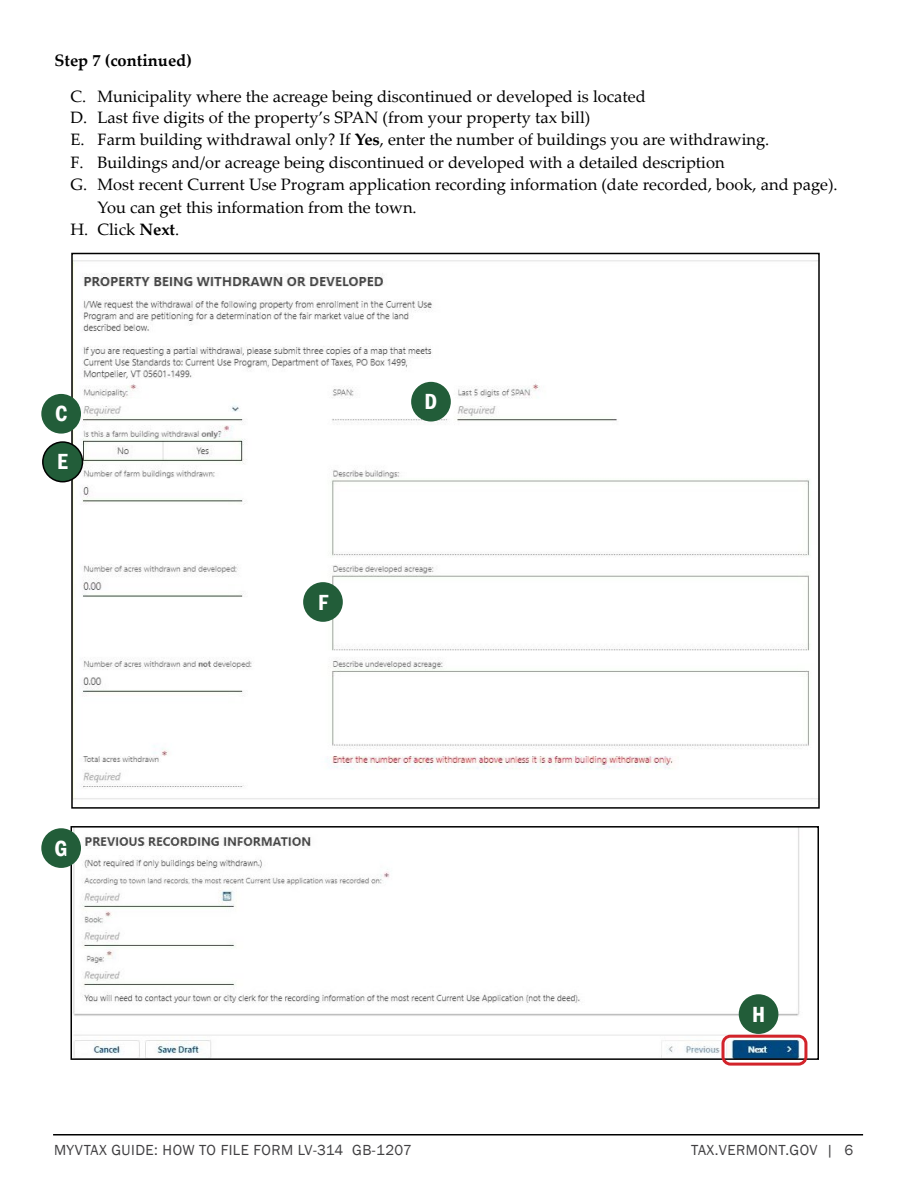
<style>
.page{position:relative;width:918px;height:1188px;background:#fff}
.page>*{position:absolute;margin:0;border:0;box-sizing:border-box;transform-origin:0 0}
.t1{font:600 condensed 22.5px "Franklin Gothic";color:#fff}
.t2{font:16.5px/21px "Palatino Linotype";color:#000}
.t3{font:700 16.5px "Palatino Linotype";color:#000}
.t4{font:15px "Franklin Gothic";letter-spacing:.03em;color:#414042}
.s1{font-weight:700}
</style>
<div class="page">
<hr style="left:53px;top:1134px;width:810px;height:2px;background:#000">
<img style="left:74px;top:260px;width:743px;height:540px">
<img style="left:73px;top:829px;width:734px;height:228px">
<div style="left:70px;top:826px;width:749px;height:234px;border:2px solid #000"></div>
<div style="left:722px;top:1035px;width:85px;height:31px;border:3px solid #d2232a;border-radius:8px"></div>
<div style="left:41px;top:394px;width:40px;height:40px;background:#225d39;border-radius:50%"></div>
<div style="left:411px;top:382px;width:40px;height:40px;background:#225d39;border-radius:50%"></div>
<div style="left:43px;top:442px;width:40px;height:40px;background:#225d39;border-radius:50%"></div>
<div style="left:42px;top:441px;width:41px;height:41px;border:2px solid #000;border-radius:50%"></div>
<div style="left:303px;top:582px;width:40px;height:40px;background:#225d39;border-radius:50%"></div>
<div style="left:739px;top:994px;width:39px;height:40px;background:#225d39;border-radius:50%"></div>
<div style="left:41px;top:828px;width:40px;height:40px;background:#225d39;border-radius:50%"></div>
<p class="t3" style="left:54px;top:49px;width:139px">Step 7 (continued)</p>
<p class="t2" style="left:70px;top:85px;width:577px">C. Municipality where the acreage being discontinued or developed is located<br>D. Last five digits of the property’s SPAN (from your property tax bill)</p>
<p class="t2" style="left:70px;top:129px;width:700px">E. Farm building withdrawal only? If <span class="s1">Yes</span>, enter the number of buildings you are withdrawing.</p>
<p class="t2" style="left:70px;top:151px;width:656px">F. Buildings and/or acreage being discontinued or developed with a detailed description</p>
<p class="t2" style="left:70px;top:174px;width:769px">G. Most recent Current Use Program application recording information (date recorded, book, and page).</p>
<p class="t2" style="left:97px;top:196px;width:321px">You can get this information from the town.</p>
<p class="t2" style="left:70px;top:219px;width:110px">H. Click <span class="s1">Next</span>.</p>
<h1 class="t1" style="left:55px;top:399px;width:14px">C</h1>
<h1 class="t1" style="left:57px;top:447px;width:12px">E</h1>
<h1 class="t1" style="left:55px;top:833px;width:15px">G</h1>
<h1 class="t1" style="left:318px;top:587px;width:11px">F</h1>
<h1 class="t1" style="left:425px;top:387px;width:14px">D</h1>
<h1 class="t1" style="left:752px;top:999px;width:15px">H</h1>
<p class="t4" style="left:54px;top:1140px;width:359px">MYVTAX GUIDE: HOW TO FILE FORM LV-314 GB-1207</p>
<p class="t4" style="left:691px;top:1140px;width:164px">TAX.VERMONT.GOV | 6</p>
</div>
